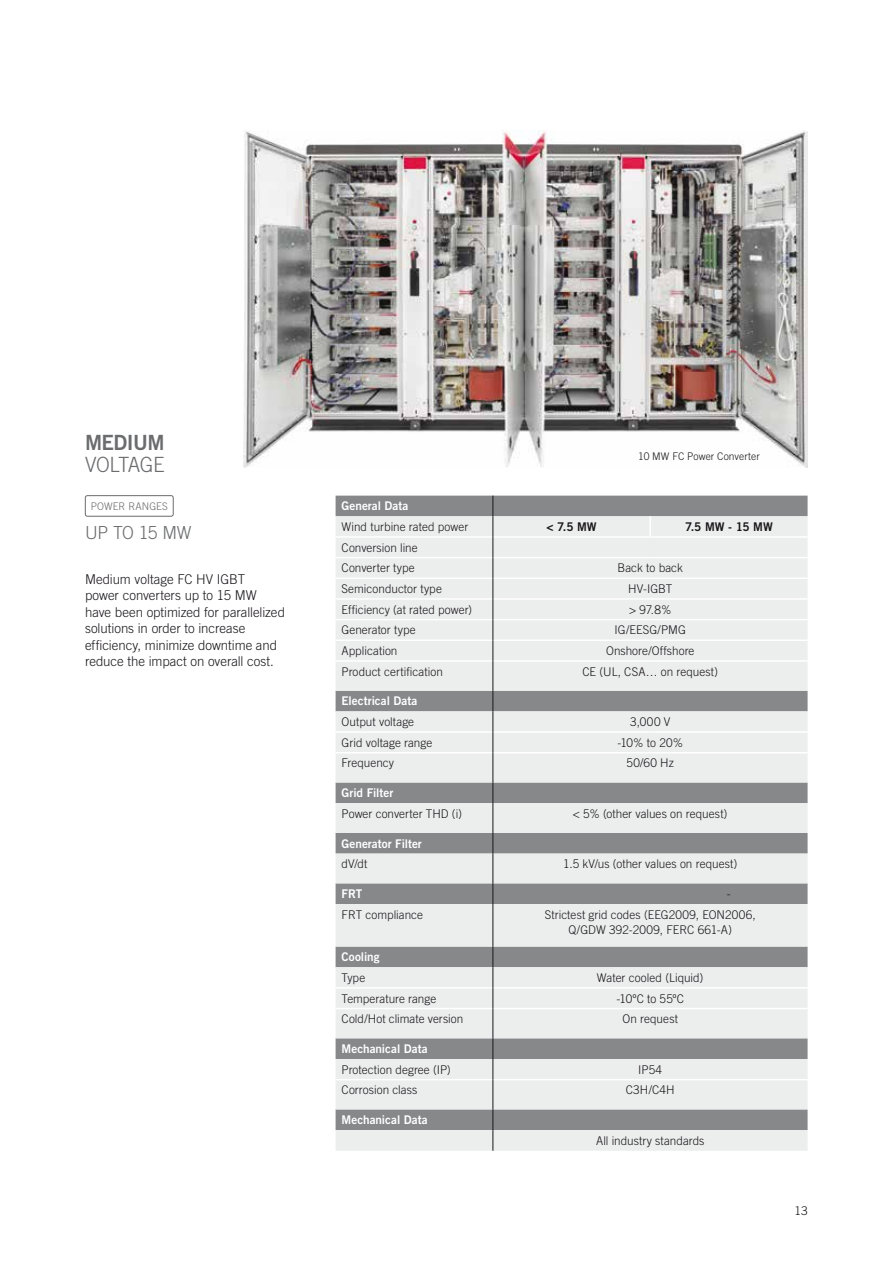
<style>
.page{position:relative;width:893px;height:1263px;background:#fff}
.page>*{position:absolute;margin:0;border:0;box-sizing:border-box;transform-origin:0 0}
.t1{font:300 21px "Trade Gothic LT Std";letter-spacing:-.025em;color:#6b6c6e}
.t2{font:21px "Trade Gothic LT Std Bd 2";letter-spacing:-.03em;color:#6b6c6e}
.t3{font:300 18px "Trade Gothic LT Std";letter-spacing:-.03em;color:#6b6c6e}
.t4{font:300 13.5px/16.5px "Trade Gothic LT Std";letter-spacing:-.005em;color:#1a171b}
.t5{font:300 12px/20.7px "Trade Gothic LT Std";letter-spacing:.005em;color:#1a171b}
.t6{font:12px "Trade Gothic LT Std Bd 2";color:#fff}
.t7{font:12px "Trade Gothic LT Std Bd 2";letter-spacing:-.005em;color:#1a171b}
.t8{font:300 10.5px "Trade Gothic LT Std";letter-spacing:.005em;color:#1a171b}
.t9{font:300 10.5px "Trade Gothic LT Std";letter-spacing:.015em;color:#6b6c6e}
</style>
<div class="page">
<div style="left:336px;top:496px;width:472px;height:20px;background:#86888a"></div>
<svg style="left:336px;top:516px;width:472px;height:635px;background:#d4d5d6"></svg>
<hr style="left:336px;top:536px;width:157px;height:2px;background:#fff">
<hr style="left:493px;top:536px;width:157px;height:2px;background:#fff">
<hr style="left:650px;top:536px;width:158px;height:2px;background:#fff">
<hr style="left:336px;top:557px;width:157px;height:1px;background:#fff">
<hr style="left:493px;top:557px;width:157px;height:1px;background:#fff">
<hr style="left:650px;top:557px;width:158px;height:1px;background:#fff">
<hr style="left:336px;top:577px;width:157px;height:2px;background:#fff">
<hr style="left:493px;top:577px;width:157px;height:2px;background:#fff">
<hr style="left:650px;top:577px;width:158px;height:2px;background:#fff">
<hr style="left:336px;top:598px;width:157px;height:2px;background:#fff">
<hr style="left:493px;top:598px;width:157px;height:2px;background:#fff">
<hr style="left:650px;top:598px;width:158px;height:2px;background:#fff">
<hr style="left:336px;top:619px;width:157px;height:1px;background:#fff">
<hr style="left:493px;top:619px;width:157px;height:1px;background:#fff">
<hr style="left:650px;top:619px;width:158px;height:1px;background:#fff">
<hr style="left:336px;top:639px;width:157px;height:2px;background:#fff">
<hr style="left:493px;top:639px;width:157px;height:2px;background:#fff">
<hr style="left:650px;top:639px;width:158px;height:2px;background:#fff">
<hr style="left:336px;top:660px;width:157px;height:2px;background:#fff">
<hr style="left:493px;top:660px;width:157px;height:2px;background:#fff">
<hr style="left:650px;top:660px;width:158px;height:2px;background:#fff">
<hr style="left:336px;top:731px;width:157px;height:2px;background:#fff">
<hr style="left:493px;top:731px;width:157px;height:2px;background:#fff">
<hr style="left:650px;top:731px;width:158px;height:2px;background:#fff">
<hr style="left:336px;top:752px;width:157px;height:1px;background:#fff">
<hr style="left:493px;top:752px;width:157px;height:1px;background:#fff">
<hr style="left:650px;top:752px;width:158px;height:1px;background:#fff">
<hr style="left:336px;top:987px;width:157px;height:2px;background:#fff">
<hr style="left:493px;top:987px;width:157px;height:2px;background:#fff">
<hr style="left:650px;top:987px;width:158px;height:2px;background:#fff">
<hr style="left:336px;top:1008px;width:157px;height:1px;background:#fff">
<hr style="left:493px;top:1008px;width:157px;height:1px;background:#fff">
<hr style="left:650px;top:1008px;width:158px;height:1px;background:#fff">
<hr style="left:336px;top:1079px;width:157px;height:1px;background:#fff">
<hr style="left:493px;top:1079px;width:157px;height:1px;background:#fff">
<hr style="left:650px;top:1079px;width:158px;height:1px;background:#fff">
<svg style="left:493px;top:496px;width:1px;height:165px"></svg>
<hr style="left:493px;top:661px;width:1px;height:30px;background:#1a171b">
<svg style="left:493px;top:691px;width:1px;height:112px"></svg>
<hr style="left:493px;top:803px;width:1px;height:30px;background:#1a171b">
<svg style="left:493px;top:833px;width:1px;height:20px"></svg>
<hr style="left:493px;top:853px;width:1px;height:30px;background:#1a171b">
<svg style="left:493px;top:883px;width:1px;height:21px"></svg>
<hr style="left:493px;top:904px;width:1px;height:42px;background:#1a171b">
<svg style="left:493px;top:946px;width:1px;height:62px"></svg>
<hr style="left:493px;top:1008px;width:1px;height:30px;background:#1a171b">
<svg style="left:493px;top:1038px;width:1px;height:113px"></svg>
<hr style="left:649px;top:516px;width:2px;height:20px;background:#fff">
<img style="left:243px;top:131px;width:565px;height:337px">
<div style="left:85px;top:495px;width:88px;height:21px;border:1px solid #6b6c6e;border-radius:2px"></div>
<h1 class="t2" style="left:85px;top:429px;width:81px">MEDIUM</h1>
<h1 class="t1" style="left:85px;top:452px;width:81px">VOLTAGE</h1>
<p class="t9" style="left:91px;top:500px;width:79px">POWER RANGES</p>
<h2 class="t3" style="left:85px;top:522px;width:108px">UP TO 15 MW</h2>
<p class="t4" style="left:85px;top:571px;width:202px">Medium voltage FC HV IGBT<br>power converters up to 15 MW have been optimized for parallelized solutions in order to increase efficiency, minimize downtime and reduce the impact on overall cost.</p>
<p class="t8" style="left:638px;top:450px;width:123px">10 MW FC Power Converter</p>
<p class="t6" style="left:342px;top:499px;width:68px">General Data</p>
<p class="t5" style="left:342px;top:516px;width:128px">Wind turbine rated power</p>
<p class="t7" style="left:546px;top:519px;width:52px">&lt; 7.5 MW</p>
<p class="t7" style="left:685px;top:519px;width:89px">7.5 MW - 15 MW</p>
<p class="t5" style="left:342px;top:537px;width:78px">Conversion line<br>Converter type</p>
<p class="t5" style="left:617px;top:557px;width:67px">Back to back</p>
<p class="t5" style="left:342px;top:578px;width:102px">Semiconductor type</p>
<p class="t5" style="left:628px;top:578px;width:46px">HV-IGBT</p>
<p class="t5" style="left:342px;top:599px;width:132px">Efficiency (at rated power)</p>
<p class="t5" style="left:629px;top:599px;width:44px">&gt; 97.8%</p>
<p class="t5" style="left:342px;top:619px;width:76px">Generator type</p>
<p class="t5" style="left:614px;top:619px;width:73px">IG/EESG/PMG</p>
<p class="t5" style="left:342px;top:640px;width:57px">Application</p>
<p class="t5" style="left:606px;top:640px;width:90px">Onshore/Offshore</p>
<p class="t5" style="left:342px;top:661px;width:103px">Product certification</p>
<p class="t5" style="left:582px;top:661px;width:137px">CE (UL, CSA… on request)</p>
<p class="t6" style="left:342px;top:694px;width:77px">Electrical Data</p>
<p class="t5" style="left:342px;top:711px;width:74px">Output voltage</p>
<p class="t5" style="left:630px;top:711px;width:42px">3,000 V</p>
<p class="t5" style="left:342px;top:732px;width:92px">Grid voltage range</p>
<p class="t5" style="left:617px;top:732px;width:67px">-10% to 20%</p>
<p class="t5" style="left:342px;top:753px;width:54px">Frequency</p>
<p class="t5" style="left:626px;top:753px;width:49px">50/60 Hz</p>
<p class="t6" style="left:342px;top:785px;width:53px">Grid Filter</p>
<p class="t5" style="left:342px;top:803px;width:122px">Power converter THD (i)</p>
<p class="t5" style="left:573px;top:803px;width:156px">&lt; 5% (other values on request)</p>
<p class="t6" style="left:342px;top:836px;width:82px">Generator Filter</p>
<p class="t5" style="left:342px;top:853px;width:27px">dV/dt</p>
<p class="t5" style="left:563px;top:853px;width:176px">1.5 kV/us (other values on request)</p>
<p class="t6" style="left:342px;top:886px;width:22px">FRT</p>
<p class="t5" style="left:727px;top:883px;width:5px">-</p>
<p class="t5" style="left:342px;top:904px;width:83px">FRT compliance</p>
<p class="t5" style="left:545px;top:907px;width:212px;line-height:15px;text-align:center">Strictest grid codes (EEG2009, EON2006,<br>Q/GDW 392-2009, FERC 661-A)</p>
<p class="t6" style="left:342px;top:949px;width:40px">Cooling</p>
<p class="t5" style="left:342px;top:967px;width:25px">Type</p>
<p class="t5" style="left:597px;top:967px;width:108px">Water cooled (Liquid)</p>
<p class="t5" style="left:342px;top:988px;width:96px">Temperature range</p>
<p class="t5" style="left:616px;top:988px;width:69px">-10ºC to 55ºC</p>
<p class="t5" style="left:342px;top:1008px;width:123px">Cold/Hot climate version</p>
<p class="t5" style="left:623px;top:1008px;width:57px">On request</p>
<p class="t6" style="left:342px;top:1041px;width:88px">Mechanical Data</p>
<p class="t5" style="left:342px;top:1059px;width:111px">Protection degree (IP)</p>
<p class="t5" style="left:638px;top:1059px;width:25px">IP54</p>
<p class="t5" style="left:342px;top:1079px;width:77px">Corrosion class</p>
<p class="t5" style="left:626px;top:1079px;width:50px">C3H/C4H</p>
<p class="t6" style="left:342px;top:1112px;width:88px">Mechanical Data</p>
<p class="t5" style="left:596px;top:1130px;width:110px">All industry standards</p>
<p class="t5" style="left:795px;top:1200px;width:15px">13</p>
</div>
